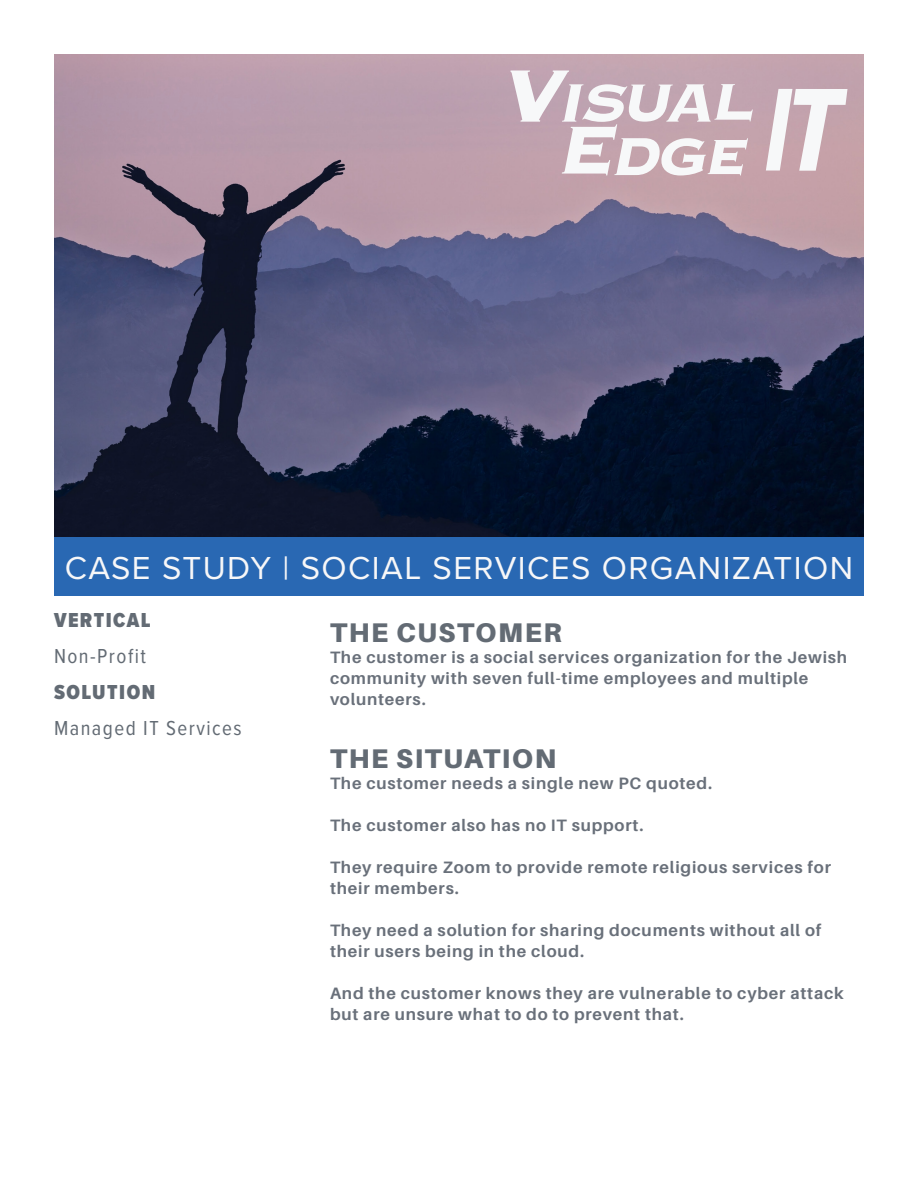
<style>
.page{position:relative;width:918px;height:1188px;background:#fff}
.page>*{position:absolute;margin:0;border:0;box-sizing:border-box;transform-origin:0 0}
.Left_column_heading{font:33px "Proxima Nova";letter-spacing:.045em;color:#f7f7f8}
.t1{font:900 27px "Aileron";letter-spacing:.06em;color:#636b74}
.t2{font:21px "Proxima Nova Cond";letter-spacing:.07em;color:#636b74}
.t3{font:900 21px "Proxima Nova Cond";letter-spacing:.07em;color:#636b74}
.t4{font:700 16.5px/21px "Aileron";letter-spacing:.05em;color:#69707a}
</style>
<div class="page">
<img style="left:54px;top:54px;width:810px;height:483px">
<div style="left:54px;top:537px;width:810px;height:59px;background:#2968b3"></div>
<svg style="left:510px;top:71px;width:243px;height:104px"></svg>
<svg style="left:766px;top:89px;width:82px;height:82px"></svg>
<p class="Left_column_heading" style="left:65px;top:543px;width:790px">CASE STUDY | SOCIAL SERVICES ORGANIZATION</p>
<p class="t3" style="left:54px;top:605px;width:98px">VERTICAL</p>
<p class="t2" style="left:54px;top:641px;width:94px">Non-Profit</p>
<p class="t3" style="left:54px;top:677px;width:103px">SOLUTION</p>
<p class="t2" style="left:54px;top:713px;width:189px">Managed IT Services</p>
<p class="t1" style="left:330px;top:617px;width:233px">THE CUSTOMER</p>
<p class="t4" style="left:330px;top:647px;width:519px">The customer is a social services organization for the Jewish community with seven full-time employees and multiple volunteers.</p>
<p class="t1" style="left:330px;top:743px;width:227px">THE SITUATION</p>
<p class="t4" style="left:330px;top:773px;width:384px">The customer needs a single new PC quoted.</p>
<p class="t4" style="left:330px;top:815px;width:315px">The customer also has no IT support.</p>
<p class="t4" style="left:330px;top:857px;width:503px">They require Zoom to provide remote religious services for their members.</p>
<p class="t4" style="left:330px;top:920px;width:493px">They need a solution for sharing documents without all of their users being in the cloud.</p>
<p class="t4" style="left:330px;top:983px;width:515px">And the customer knows they are vulnerable to cyber attack but are unsure what to do to prevent that.</p>
</div>
